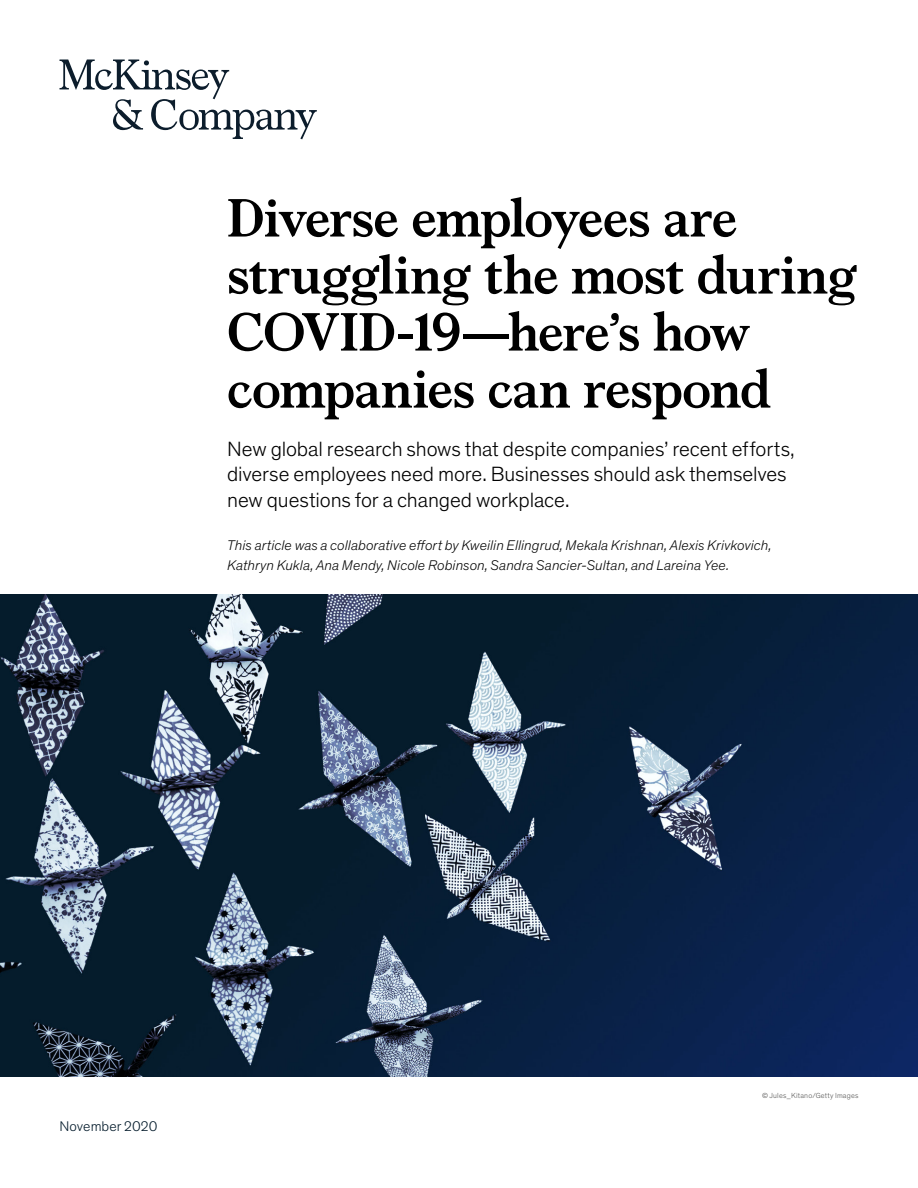
<style>
.page{position:relative;width:918px;height:1188px;background:#fff}
.page>*{position:absolute;margin:0;border:0;box-sizing:border-box;transform-origin:0 0}
.t1{font:700 54px/57px "Bower";letter-spacing:-.01em;color:#000}
.t2{font:300 21px/25.5px "Mc Kinsey Sans";letter-spacing:-.005em;color:#000}
.t3{font:italic 300 14.25px/19.5px "Mc Kinsey Sans";letter-spacing:.005em;color:#000}
.t4{font:300 14.25px "Mc Kinsey Sans";letter-spacing:.005em;color:#051c2c}
.t5{font:300 7.5px "Mc Kinsey Sans";letter-spacing:.025em;color:#575756}
</style>
<div class="page">
<img style="left:0;top:594px;width:918px;height:483px">
<svg style="left:60px;top:60px;width:257px;height:79px"></svg>
<h1 class="t1" style="left:227px;top:186px;width:632px">Diverse employees are struggling the most during<br>COVID-19—here’s how companies can respond</h1>
<h2 class="t2" style="left:227px;top:435px;width:569px">New global research shows that despite companies’ recent efforts, diverse employees need more. Businesses should ask themselves new questions for a changed workplace.</h2>
<p class="t3" style="left:227px;top:535px;width:546px">This article was a collaborative effort by Kweilin Ellingrud, Mekala Krishnan, Alexis Krivkovich,<br>Kathryn Kukla, Ana Mendy, Nicole Robinson, Sandra Sancier-Sultan, and Lareina Yee.</p>
<p class="t4" style="left:60px;top:1117px;width:99px">November 2020</p>
<p class="t5" style="left:762px;top:1090px;width:98px">© Jules_Kitano/Getty Images</p>
</div>
